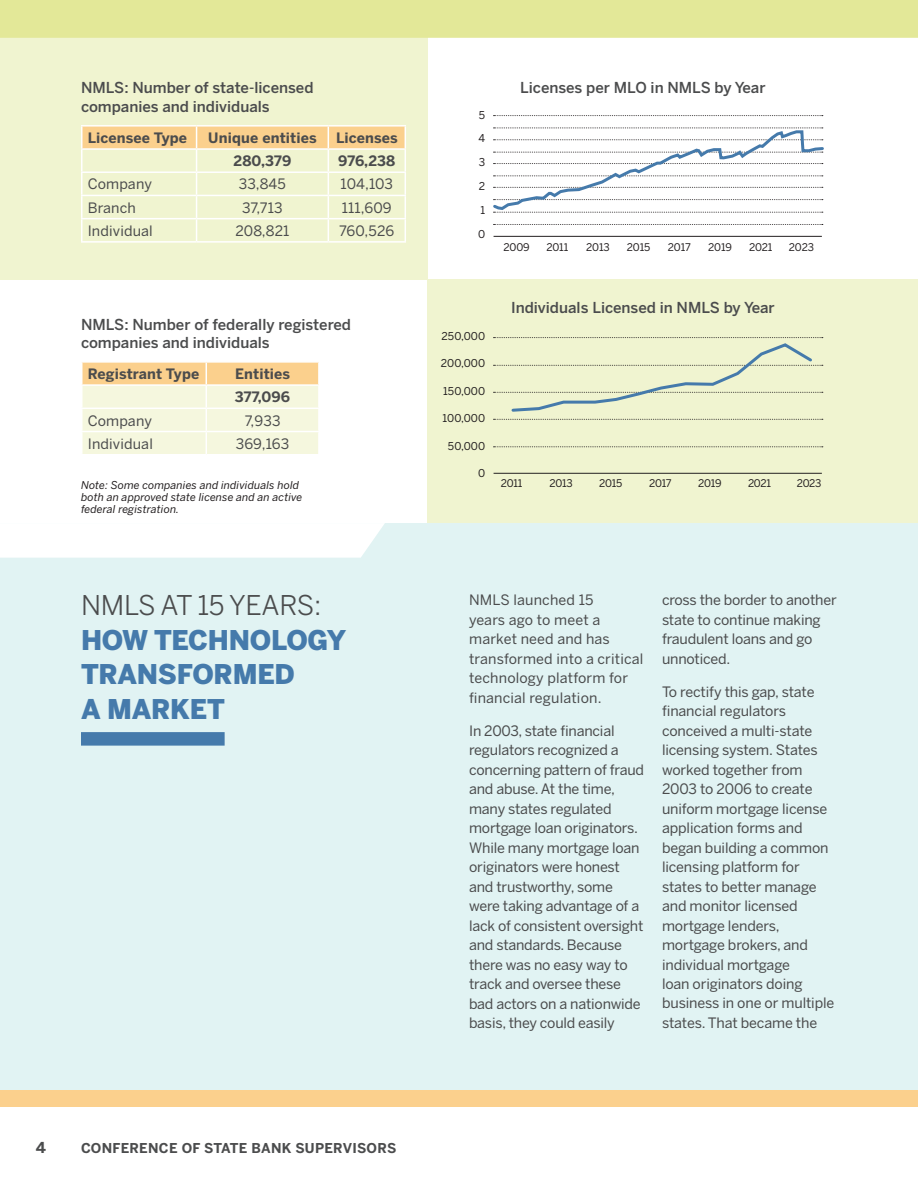
<style>
.page{position:relative;width:918px;height:1188px;background:#fff}
.page>*{position:absolute;margin:0;border:0;box-sizing:border-box;transform-origin:0 0}
.t1{font:900 27px/34.5px "Benton Sans";letter-spacing:-.01em;color:#457aab}
.t2{font:27px "Benton Sans";letter-spacing:-.01em;color:#4b4c4d}
.t3{font:500 15px/19.5px "Benton Sans";color:#4b4c4d}
.t4{font:700 15px "Benton Sans";color:#4b4c4d}
.t5{font:14.25px/19.5px "Benton Sans";letter-spacing:-.015em;color:#4b4c4d}
.t6{font:14.25px/19.5px "Benton Sans";letter-spacing:.01em;color:#4b4c4d}
.t7{font:700 14.25px/23.2px "Benton Sans";letter-spacing:.01em;color:#4b4c4d}
.t8{font:14.25px "Benton Sans";letter-spacing:.005em;color:#4b4c4d}
.t9{font:700 13.5px "Benton Sans";letter-spacing:.02em;color:#4b4c4d}
.t10{font:italic 10.8px/12px "Benton Sans";letter-spacing:.01em;color:#231f20}
.t11{font:10.8px "Benton Sans";letter-spacing:.01em;color:#231f20}
.t12{font:10.5px "Benton Sans";letter-spacing:-.02em;color:#231f20}
</style>
<div class="page">
<div style="left:428px;top:280px;width:490px;height:287px;background:#f0f4d0"></div>
<div style="left:0;top:10px;width:428px;height:270px;background:#f0f4d0"></div>
<div style="left:0;top:523px;width:918px;height:575px;background:#e1f3f3"></div>
<div style="left:0;top:523px;width:385px;height:35px;background:#fff"></div>
<div style="left:0;top:1091px;width:918px;height:16px;background:#fbd08d"></div>
<div style="left:81px;top:732px;width:144px;height:14px;background:#457aab"></div>
<div style="left:0;top:0;width:918px;height:38px;background:#e3e898"></div>
<hr style="left:81px;top:125px;width:116px;height:2px;background:#fff">
<hr style="left:197px;top:125px;width:131px;height:2px;background:#fff">
<hr style="left:328px;top:125px;width:78px;height:2px;background:#fff">
<svg style="left:81px;top:126px;width:325px;height:115px"></svg>
<hr style="left:81px;top:241px;width:116px;height:2px;background:#fff">
<hr style="left:197px;top:241px;width:131px;height:2px;background:#fff">
<hr style="left:328px;top:241px;width:78px;height:2px;background:#fff">
<svg style="left:82px;top:362px;width:237px;height:92px;background:#f7eecd"></svg>
<hr style="left:318px;top:432px;width:2px;height:22px;background:#fff">
<svg style="left:494px;top:115px;width:329px;height:1px"></svg>
<svg style="left:494px;top:224px;width:329px;height:1px"></svg>
<hr style="left:494px;top:236px;width:328px;height:1px;background:#231f20">
<svg style="left:493px;top:128px;width:331px;height:85px"></svg>
<svg style="left:494px;top:419px;width:329px;height:1px"></svg>
<svg style="left:494px;top:446px;width:329px;height:1px"></svg>
<hr style="left:494px;top:473px;width:328px;height:1px;background:#231f20">
<svg style="left:494px;top:337px;width:329px;height:75px"></svg>
<p class="t3" style="left:81px;top:78px;width:234px">NMLS: Number of state-licensed companies and individuals</p>
<p class="t7" style="left:88px;top:126px;width:101px">Licensee Type</p>
<p class="t7" style="left:208px;top:126px;width:110px">Unique entities</p>
<p class="t7" style="left:336px;top:126px;width:63px">Licenses</p>
<p class="t7" style="left:233px;top:150px;width:59px">280,379</p>
<p class="t7" style="left:338px;top:150px;width:59px">976,238</p>
<p class="t8" style="left:88px;top:176px;width:66px">Company</p>
<p class="t5" style="left:239px;top:175px;width:48px">33,845</p>
<p class="t5" style="left:340px;top:175px;width:54px">104,103</p>
<p class="t5" style="left:88px;top:198px;width:50px">Branch</p>
<p class="t5" style="left:242px;top:198px;width:42px">37,713</p>
<p class="t5" style="left:342px;top:198px;width:51px">111,609</p>
<p class="t6" style="left:88px;top:221px;width:67px">Individual</p>
<p class="t5" style="left:235px;top:221px;width:56px">208,821</p>
<p class="t5" style="left:339px;top:221px;width:57px">760,526</p>
<p class="t3" style="left:81px;top:316px;width:272px;line-height:18px">NMLS: Number of federally registered companies and individuals</p>
<p class="t7" style="left:88px;top:362px;width:113px">Registrant Type</p>
<p class="t7" style="left:235px;top:362px;width:57px">Entities<br>377,096</p>
<p class="t8" style="left:88px;top:412px;width:66px">Company</p>
<p class="t5" style="left:245px;top:411px;width:37px">7,933</p>
<p class="t6" style="left:88px;top:434px;width:67px">Individual</p>
<p class="t5" style="left:236px;top:434px;width:55px">369,163</p>
<p class="t10" style="left:81px;top:479px;width:223px">Note: Some companies and individuals hold both an approved state license and an active federal registration.</p>
<h1 class="t2" style="left:81px;top:589px;width:242px">NMLS AT 15 YEARS:</h1>
<h1 class="t1" style="left:81px;top:623px;width:267px">HOW TECHNOLOGY<br>TRANSFORMED<br>A MARKET</h1>
<p class="t11" style="left:479px;top:108px;width:8px">5</p>
<p class="t11" style="left:479px;top:132px;width:8px">4</p>
<p class="t11" style="left:479px;top:156px;width:8px">3</p>
<p class="t11" style="left:479px;top:180px;width:8px">2</p>
<p class="t11" style="left:481px;top:203px;width:6px">1</p>
<p class="t11" style="left:478px;top:227px;width:9px">0</p>
<p class="t3" style="left:520px;top:78px;width:247px">Licenses per MLO in NMLS by Year</p>
<p class="t12" style="left:504px;top:240px;width:28px">2009</p>
<p class="t12" style="left:546px;top:240px;width:23px">2011</p>
<p class="t12" style="left:586px;top:240px;width:25px">2013</p>
<p class="t12" style="left:627px;top:240px;width:25px">2015</p>
<p class="t12" style="left:668px;top:240px;width:24px">2017</p>
<p class="t12" style="left:708px;top:240px;width:25px">2019</p>
<p class="t12" style="left:749px;top:240px;width:25px">2021</p>
<p class="t12" style="left:789px;top:240px;width:27px">2023</p>
<p class="t11" style="left:441px;top:329px;width:45px">250,000</p>
<p class="t11" style="left:441px;top:357px;width:46px">200,000</p>
<p class="t11" style="left:443px;top:384px;width:44px">150,000</p>
<p class="t11" style="left:442px;top:412px;width:44px">100,000</p>
<p class="t11" style="left:448px;top:439px;width:39px">50,000</p>
<p class="t11" style="left:478px;top:467px;width:9px">0</p>
<p class="t3" style="left:511px;top:298px;width:265px">Individuals Licensed in NMLS by Year</p>
<p class="t12" style="left:501px;top:477px;width:23px">2011</p>
<p class="t12" style="left:550px;top:477px;width:25px">2013</p>
<p class="t12" style="left:599px;top:477px;width:25px">2015</p>
<p class="t12" style="left:649px;top:477px;width:24px">2017</p>
<p class="t12" style="left:698px;top:477px;width:25px">2019</p>
<p class="t12" style="left:748px;top:477px;width:25px">2021</p>
<p class="t12" style="left:797px;top:477px;width:26px">2023</p>
<p class="t6" style="left:469px;top:590px;width:176px">NMLS launched 15<br>years ago to meet a market need and has transformed into a critical technology platform for financial regulation.</p>
<p class="t5" style="left:469px;top:721px;width:176px">In 2003, state financial regulators recognized a concerning pattern of fraud and abuse. At the time, many states regulated mortgage loan originators.<br>While many mortgage loan originators were honest and trustworthy, some were taking advantage of a lack of consistent oversight and standards. Because there was no easy way to track and oversee these bad actors on a nationwide basis, they could easily</p>
<p class="t5" style="left:662px;top:590px;width:176px">cross the border to another state to continue making fraudulent loans and go unnoticed.</p>
<p class="t5" style="left:662px;top:682px;width:174px">To rectify this gap, state financial regulators conceived a multi-state licensing system. States worked together from<br>2003 to 2006 to create uniform mortgage license application forms and began building a common licensing platform for states to better manage and monitor licensed mortgage lenders, mortgage brokers, and individual mortgage<br>loan originators doing business in one or multiple states. That became the</p>
<p class="t4" style="left:36px;top:1138px;width:12px">4</p>
<p class="t9" style="left:81px;top:1139px;width:317px">CONFERENCE OF STATE BANK SUPERVISORS</p>
</div>
